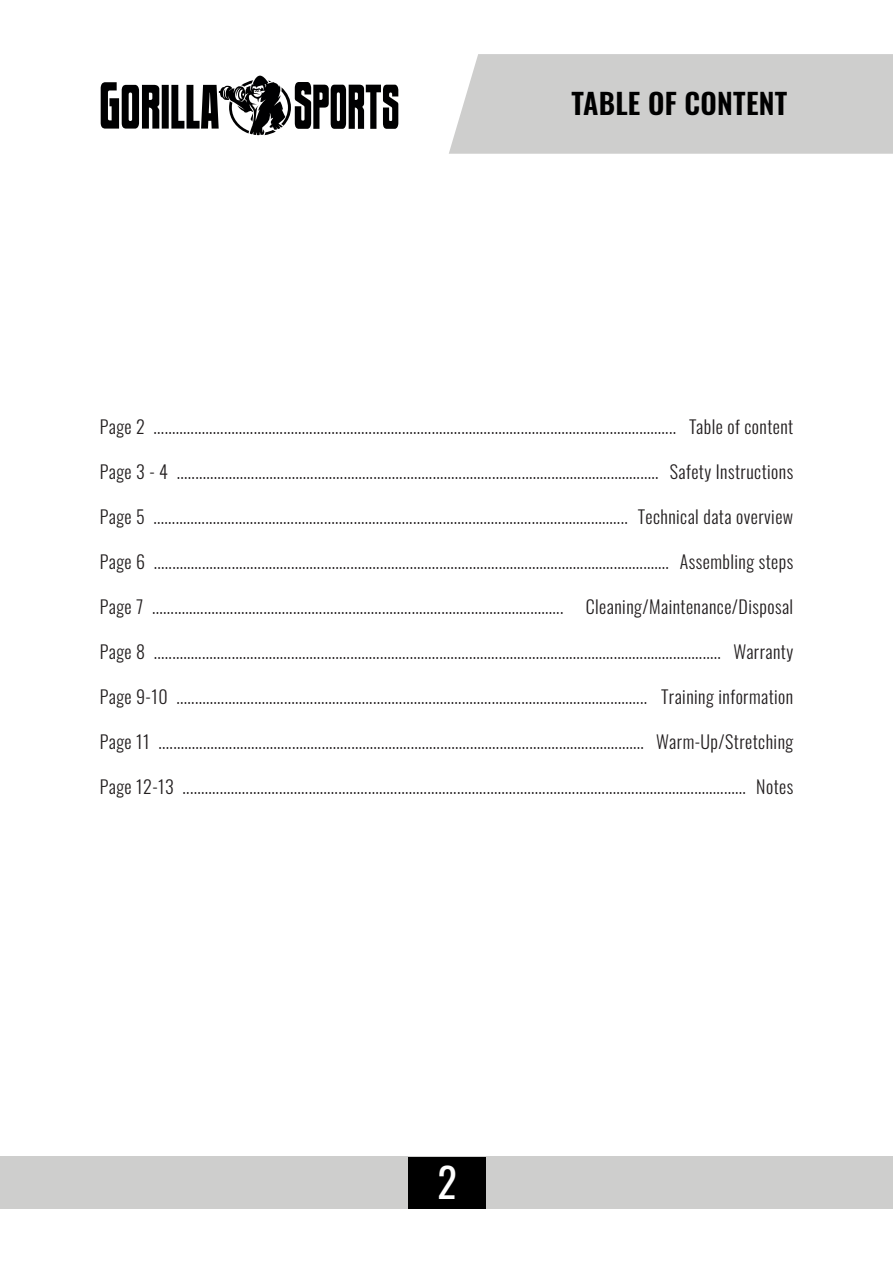
<style>
.page{position:relative;width:893px;height:1263px;background:#fff}
.page>*{position:absolute;margin:0;border:0;box-sizing:border-box;transform-origin:0 0}
.t1{font:40.5px "Oswald";color:#fff}
.t2{font:600 28.5px "Oswald";letter-spacing:.01em;color:#000}
.t3{font:300 18px "Oswald";letter-spacing:.025em;color:#231f20}
</style>
<div class="page">
<div style="left:449px;top:54px;width:444px;height:100px;background:#cececd"></div>
<div style="left:0;top:1156px;width:893px;height:53px;background:#cececd"></div>
<div style="left:409px;top:1157px;width:77px;height:51px;background:#000"></div>
<svg style="left:101px;top:76px;width:297px;height:59px"></svg>
<p class="t2" style="left:571px;top:78px;width:217px">TABLE OF CONTENT</p>
<p class="t3" style="left:100px;top:410px;width:578px">Page 2 .............................................................................................................................................</p>
<p class="t3" style="left:100px;top:455px;width:560px">Page 3 - 4 ..................................................................................................................................</p>
<p class="t3" style="left:100px;top:500px;width:529px">Page 5 ................................................................................................................................</p>
<p class="t3" style="left:100px;top:545px;width:571px">Page 6 ...........................................................................................................................................</p>
<p class="t3" style="left:100px;top:590px;width:465px">Page 7 ...............................................................................................................</p>
<p class="t3" style="left:100px;top:635px;width:622px">Page 8 .........................................................................................................................................................</p>
<p class="t3" style="left:100px;top:680px;width:549px">Page 9-10 ...............................................................................................................................</p>
<p class="t3" style="left:100px;top:725px;width:546px">Page 11 ...................................................................................................................................</p>
<p class="t3" style="left:100px;top:770px;width:648px">Page 12-13 ........................................................................................................................................................</p>
<p class="t3" style="left:689px;top:410px;width:106px">Table of content</p>
<p class="t3" style="left:670px;top:455px;width:125px">Safety Instructions</p>
<p class="t3" style="left:638px;top:500px;width:157px">Technical data overview</p>
<p class="t3" style="left:680px;top:545px;width:115px">Assembling steps</p>
<p class="t3" style="left:586px;top:590px;width:209px">Cleaning/Maintenance/Disposal</p>
<p class="t3" style="left:733px;top:635px;width:61px">Warranty</p>
<p class="t3" style="left:661px;top:680px;width:134px">Training information</p>
<p class="t3" style="left:656px;top:725px;width:138px">Warm-Up/Stretching</p>
<p class="t3" style="left:756px;top:770px;width:39px">Notes</p>
<p class="t1" style="left:438px;top:1147px;width:21px">2</p>
</div>
